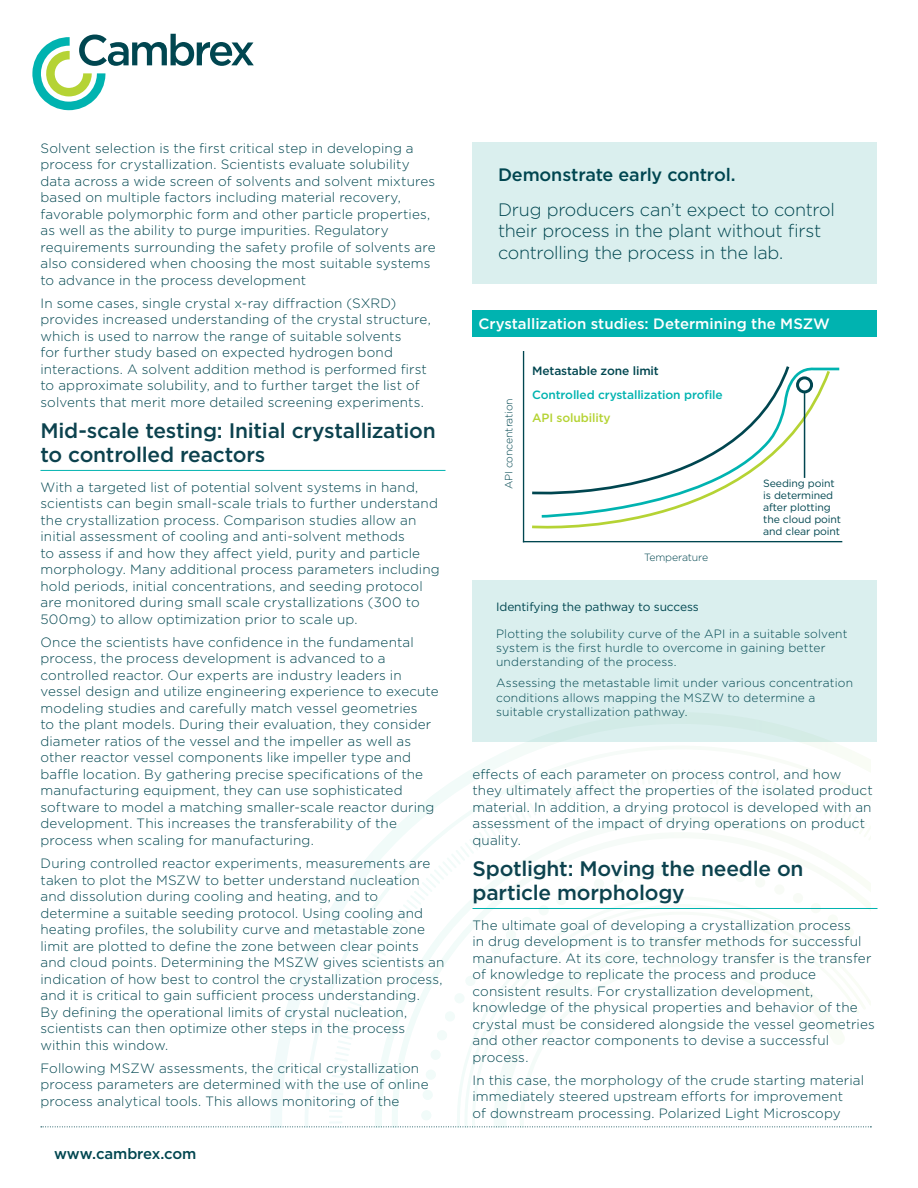
<style>
.page{position:relative;width:918px;height:1188px;background:#fff}
.page>*{position:absolute;margin:0;border:0;box-sizing:border-box;transform-origin:0 0}
.t1{font:500 21px/24px "Gotham";letter-spacing:-.01em;color:#0c424e}
.Highlight_body_copy{font:300 18px/21.6px "Gotham";letter-spacing:-.015em;color:#004650}
.Highlight_header{font:500 18px "Gotham";letter-spacing:-.01em;color:#004650}
.Section_header{font:500 15px "Gotham";color:#fff}
.t2{font:500 15px "Gotham";letter-spacing:-.005em;color:#004650}
.Body_copy{font:300 13.5px/16.5px "Gotham";letter-spacing:.01em;color:#004650}
.Figure_body_copy{font:300 12px/14.4px "Gotham";letter-spacing:.015em;color:#004650}
.t3{font:500 12px "Gotham";letter-spacing:-.01em;color:#00b3b0}
.Figure_title{font:12px "Gotham";letter-spacing:-.01em;color:#004650}
.t4{font:500 12px "Gotham";letter-spacing:-.01em;color:#004650}
.t5{font:500 12px "Gotham";letter-spacing:-.01em;color:#b5d334}
.t6{font:10.5px/12px "Gotham";letter-spacing:-.01em;color:#004650}
.t7{font:300 10.5px "Gotham";letter-spacing:-.01em;color:#004650}
</style>
<div class="page">
<svg style="left:270px;top:742px;width:601px;height:386px"></svg>
<svg style="left:41px;top:1126px;width:830px;height:1px"></svg>
<svg style="left:32px;top:34px;width:222px;height:76px"></svg>
<hr style="left:40px;top:470px;width:406px;height:1px;background:#00b3b0">
<hr style="left:472px;top:908px;width:406px;height:1px;background:#00b3b0">
<div style="left:472px;top:142px;width:406px;height:142px;background:#daefee"></div>
<div style="left:472px;top:580px;width:406px;height:162px;background:#daefee"></div>
<hr style="left:523px;top:351px;width:1px;height:191px;background:#004650">
<hr style="left:523px;top:541px;width:319px;height:1px;background:#004650">
<svg style="left:532px;top:491px;width:105px;height:38px"></svg>
<svg style="left:539px;top:366px;width:301px;height:153px"></svg>
<div style="left:796px;top:376px;width:17px;height:17px;border:3px solid #004650;border-radius:50%"></div>
<hr style="left:804px;top:392px;width:1px;height:86px;background:#004650">
<div style="left:472px;top:310px;width:406px;height:28px;background:#00b3b0"></div>
<p class="Body_copy" style="left:40px;top:139px;width:397px">Solvent selection is the first critical step in developing a process for crystallization. Scientists evaluate solubility data across a wide screen of solvents and solvent mixtures based on multiple factors including material recovery, favorable polymorphic form and other particle properties, as well as the ability to purge impurities. Regulatory requirements surrounding the safety profile of solvents are also considered when choosing the most suitable systems to advance in the process development</p>
<p class="Body_copy" style="left:40px;top:294px;width:392px">In some cases, single crystal x-ray diffraction (SXRD) provides increased understanding of the crystal structure, which is used to narrow the range of suitable solvents<br>for further study based on expected hydrogen bond interactions. A solvent addition method is performed first to approximate solubility, and to further target the list of solvents that merit more detailed screening experiments.</p>
<p class="t1" style="left:40px;top:418px;width:397px">Mid-scale testing: Initial crystallization to controlled reactors</p>
<p class="Body_copy" style="left:40px;top:478px;width:401px">With a targeted list of potential solvent systems in hand, scientists can begin small-scale trials to further understand the crystallization process. Comparison studies allow an initial assessment of cooling and anti-solvent methods<br>to assess if and how they affect yield, purity and particle morphology. Many additional process parameters including hold periods, initial concentrations, and seeding protocol are monitored during small scale crystallizations (300 to 500mg) to allow optimization prior to scale up.</p>
<p class="Body_copy" style="left:40px;top:633px;width:400px">Once the scientists have confidence in the fundamental process, the process development is advanced to a controlled reactor. Our experts are industry leaders in vessel design and utilize engineering experience to execute modeling studies and carefully match vessel geometries<br>to the plant models. During their evaluation, they consider diameter ratios of the vessel and the impeller as well as other reactor vessel components like impeller type and baffle location. By gathering precise specifications of the manufacturing equipment, they can use sophisticated software to model a matching smaller-scale reactor during development. This increases the transferability of the process when scaling for manufacturing.</p>
<p class="Body_copy" style="left:40px;top:855px;width:405px">During controlled reactor experiments, measurements are taken to plot the MSZW to better understand nucleation and dissolution during cooling and heating, and to determine a suitable seeding protocol. Using cooling and heating profiles, the solubility curve and metastable zone limit are plotted to define the zone between clear points and cloud points. Determining the MSZW gives scientists an indication of how best to control the crystallization process, and it is critical to gain sufficient process understanding.<br>By defining the operational limits of crystal nucleation, scientists can then optimize other steps in the process within this window.</p>
<p class="Body_copy" style="left:40px;top:1059px;width:390px">Following MSZW assessments, the critical crystallization process parameters are determined with the use of online process analytical tools. This allows monitoring of the</p>
<p class="t2" style="left:54px;top:1143px;width:144px">www.cambrex.com</p>
<p class="Highlight_header" style="left:498px;top:163px;width:239px">Demonstrate early control.</p>
<p class="Highlight_body_copy" style="left:498px;top:198px;width:338px">Drug producers can’t expect to control their process in the plant without first controlling the process in the lab.</p>
<p class="Section_header" style="left:479px;top:314px;width:353px">Crystallization studies: Determining the MSZW</p>
<p class="t7" style="left:502px;top:489px;width:93px;rotate:-90deg">API concentration</p>
<p class="t4" style="left:532px;top:363px;width:128px">Metastable zone limit</p>
<p class="t3" style="left:532px;top:387px;width:192px">Controlled crystallization profile</p>
<p class="t5" style="left:532px;top:410px;width:80px">API solubility</p>
<p class="t7" style="left:644px;top:551px;width:66px">Temperature</p>
<p class="t6" style="left:763px;top:477px;width:79px">Seeding point is determined after plotting the cloud point and clear point</p>
<p class="Figure_title" style="left:496px;top:599px;width:204px">Identifying the pathway to success</p>
<p class="Figure_body_copy" style="left:496px;top:626px;width:353px">Plotting the solubility curve of the API in a suitable solvent system is the first hurdle to overcome in gaining better understanding of the process.</p>
<p class="Figure_body_copy" style="left:496px;top:676px;width:358px">Assessing the metastable limit under various concentration conditions allows mapping the MSZW to determine a suitable crystallization pathway.</p>
<p class="Body_copy" style="left:472px;top:765px;width:402px">effects of each parameter on process control, and how they ultimately affect the properties of the isolated product material. In addition, a drying protocol is developed with an assessment of the impact of drying operations on product quality.</p>
<p class="t1" style="left:472px;top:856px;width:333px">Spotlight: Moving the needle on particle morphology</p>
<p class="Body_copy" style="left:472px;top:916px;width:404px">The ultimate goal of developing a crystallization process<br>in drug development is to transfer methods for successful manufacture. At its core, technology transfer is the transfer of knowledge to replicate the process and produce consistent results. For crystallization development, knowledge of the physical properties and behavior of the crystal must be considered alongside the vessel geometries and other reactor components to devise a successful process.</p>
<p class="Body_copy" style="left:472px;top:1071px;width:393px">In this case, the morphology of the crude starting material immediately steered upstream efforts for improvement<br>of downstream processing. Polarized Light Microscopy</p>
</div>
